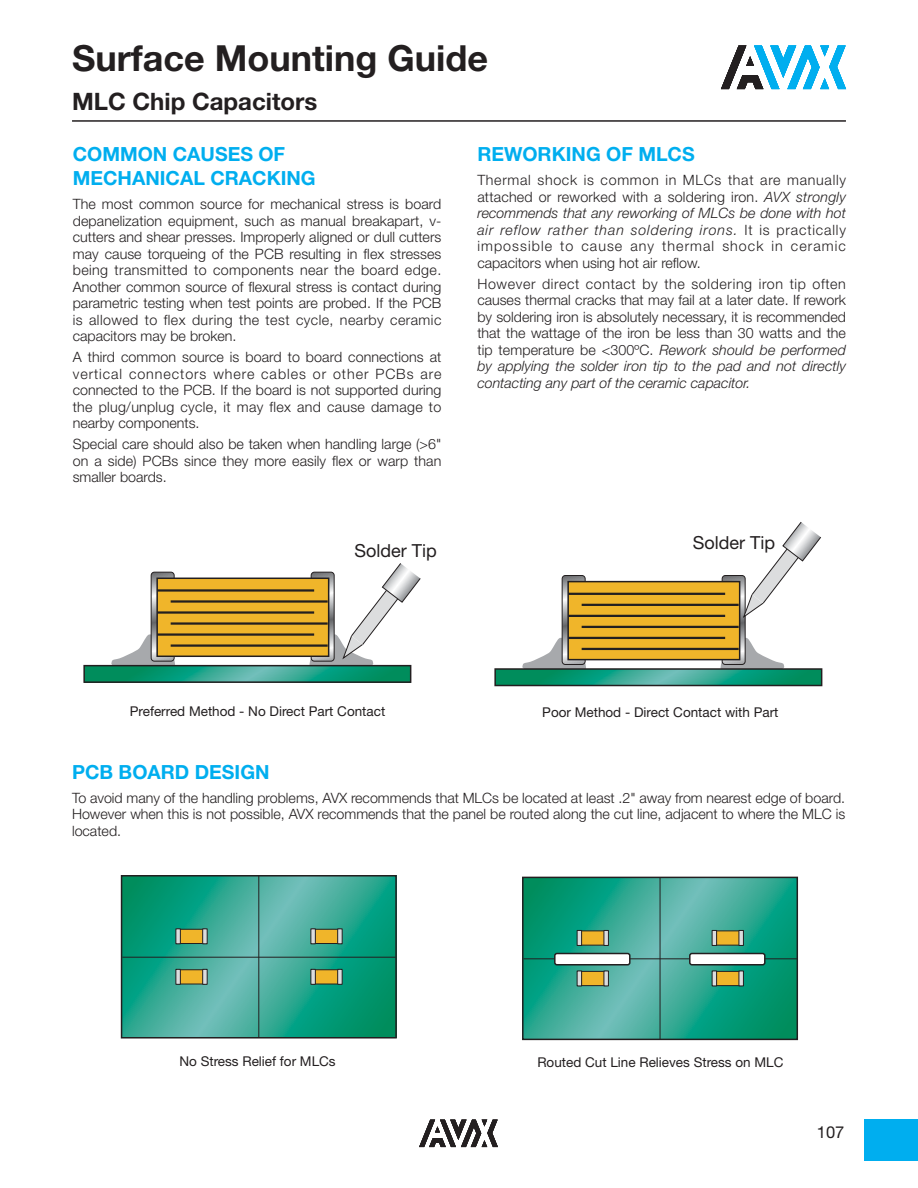
<style>
.page{position:relative;width:918px;height:1188px;background:#fff}
.page>*{position:absolute;margin:0;border:0;box-sizing:border-box;transform-origin:0 0}
.t1{font:700 36px "Helvetica Neue LT Std";color:#231f20}
.t2{font:700 24px "Helvetica Neue LT Std";color:#231f20}
.t3{font:700 19.5px/24px "Helvetica Neue LT Std";color:#00aeef}
.t4{font:18px "Helvetica Neue";color:#231f20}
.t5{font:16.5px "Helvetica Neue";color:#231f20}
.t6{font:300 14.25px/16.5px "Helvetica Neue LT Std";color:#231f20;text-align:justify}
.t7{font:13.5px "Helvetica Neue LT Std";color:#231f20}
.s1{font-style:italic}
</style>
<div class="page">
<div style="left:865px;top:1119px;width:53px;height:42px;background:#00aeef"></div>
<hr style="left:72px;top:120px;width:774px;height:2px;background:#231f20">
<svg style="left:109px;top:633px;width:67px;height:32px"></svg>
<svg style="left:151px;top:572px;width:23px;height:89px"></svg>
<div style="left:151px;top:572px;width:24px;height:90px;border:1px solid #231f20;border-radius:3px"></div>
<svg style="left:86px;top:668px;width:322px;height:12px;background:#1c9e7f"></svg>
<div style="left:83px;top:665px;width:328px;height:18px;border:2px solid #231f20"></div>
<svg style="left:309px;top:563px;width:112px;height:105px"></svg>
<div style="left:156px;top:578px;width:173px;height:79px;background:#f0b52a;border:2px solid #231f20"></div>
<hr style="left:157px;top:589px;width:157px;height:3px;background:#231f20">
<hr style="left:171px;top:600px;width:157px;height:3px;background:#231f20">
<hr style="left:157px;top:611px;width:157px;height:3px;background:#231f20">
<hr style="left:171px;top:622px;width:157px;height:3px;background:#231f20">
<hr style="left:157px;top:633px;width:157px;height:3px;background:#231f20">
<hr style="left:171px;top:644px;width:157px;height:3px;background:#231f20">
<svg style="left:522px;top:637px;width:65px;height:31px"></svg>
<svg style="left:720px;top:638px;width:65px;height:30px"></svg>
<svg style="left:722px;top:576px;width:23px;height:89px"></svg>
<div style="left:722px;top:575px;width:24px;height:90px;border:1px solid #231f20;border-radius:3px"></div>
<svg style="left:562px;top:576px;width:23px;height:89px"></svg>
<div style="left:562px;top:575px;width:24px;height:90px;border:1px solid #231f20;border-radius:3px"></div>
<svg style="left:497px;top:671px;width:322px;height:12px;background:#1c9e7f"></svg>
<div style="left:494px;top:668px;width:328px;height:18px;border:2px solid #231f20"></div>
<svg style="left:742px;top:522px;width:79px;height:97px"></svg>
<div style="left:567px;top:581px;width:173px;height:79px;background:#f0b52a;border:2px solid #231f20"></div>
<hr style="left:568px;top:593px;width:157px;height:2px;background:#231f20">
<hr style="left:582px;top:604px;width:157px;height:2px;background:#231f20">
<hr style="left:568px;top:615px;width:157px;height:2px;background:#231f20">
<hr style="left:582px;top:626px;width:157px;height:2px;background:#231f20">
<hr style="left:568px;top:637px;width:157px;height:2px;background:#231f20">
<hr style="left:582px;top:648px;width:157px;height:2px;background:#231f20">
<svg style="left:124px;top:878px;width:270px;height:158px;background:#2ea790"></svg>
<div style="left:121px;top:875px;width:276px;height:164px;border:2px solid #231f20"></div>
<div style="left:177px;top:929px;width:28px;height:15px;background:#f0b52a;border:1px solid #231f20"></div>
<svg style="left:176px;top:929px;width:5px;height:15px"></svg>
<svg style="left:202px;top:929px;width:5px;height:15px"></svg>
<div style="left:177px;top:970px;width:28px;height:14px;background:#f0b52a"></div>
<svg style="left:176px;top:969px;width:5px;height:16px"></svg>
<svg style="left:202px;top:969px;width:5px;height:16px"></svg>
<div style="left:312px;top:929px;width:28px;height:15px;background:#f0b52a;border:1px solid #231f20"></div>
<svg style="left:311px;top:929px;width:5px;height:15px"></svg>
<svg style="left:337px;top:929px;width:5px;height:15px"></svg>
<div style="left:312px;top:970px;width:28px;height:14px;background:#f0b52a"></div>
<svg style="left:311px;top:969px;width:5px;height:16px"></svg>
<svg style="left:337px;top:969px;width:5px;height:16px"></svg>
<hr style="left:258px;top:876px;width:1px;height:162px;background:#231f20">
<hr style="left:122px;top:957px;width:274px;height:1px;background:#231f20">
<svg style="left:525px;top:880px;width:270px;height:157px;background:#2fa790"></svg>
<div style="left:522px;top:877px;width:276px;height:163px;border:2px solid #231f20"></div>
<div style="left:578px;top:931px;width:28px;height:14px;background:#f0b52a"></div>
<svg style="left:577px;top:930px;width:5px;height:16px"></svg>
<svg style="left:604px;top:930px;width:5px;height:16px"></svg>
<div style="left:578px;top:971px;width:28px;height:15px;background:#f0b52a;border:1px solid #231f20"></div>
<svg style="left:577px;top:971px;width:5px;height:15px"></svg>
<svg style="left:604px;top:971px;width:5px;height:15px"></svg>
<div style="left:713px;top:931px;width:28px;height:14px;background:#f0b52a"></div>
<svg style="left:712px;top:930px;width:5px;height:16px"></svg>
<svg style="left:739px;top:930px;width:5px;height:16px"></svg>
<div style="left:713px;top:971px;width:28px;height:15px;background:#f0b52a;border:1px solid #231f20"></div>
<svg style="left:712px;top:971px;width:5px;height:15px"></svg>
<svg style="left:739px;top:971px;width:5px;height:15px"></svg>
<hr style="left:660px;top:878px;width:1px;height:161px;background:#231f20">
<hr style="left:524px;top:958px;width:273px;height:1px;background:#231f20">
<div style="left:554px;top:953px;width:77px;height:13px;background:#fff;border:2px solid #231f20;border-radius:2px"></div>
<div style="left:689px;top:953px;width:77px;height:13px;background:#fff;border:2px solid #231f20;border-radius:2px"></div>
<svg style="left:721px;top:46px;width:125px;height:43px"></svg>
<svg style="left:419px;top:1120px;width:79px;height:27px"></svg>
<h1 class="t1" style="left:72px;top:45px;width:417px">Surface Mounting Guide</h1>
<h2 class="t2" style="left:72px;top:93px;width:247px">MLC Chip Capacitors</h2>
<h3 class="t3" style="left:73px;top:144px;width:244px">COMMON CAUSES OF<br>MECHANICAL CRACKING</h3>
<p class="t6" style="left:73px;top:197px;width:370px">The most common source for mechanical stress is board depanelization equipment, such as manual breakapart, v&shy;cutters and shear presses. Improperly aligned or dull cutters may cause torqueing of the PCB resulting in flex stresses being transmitted to components near the board edge.<br>Another common source of flexural stress is contact during parametric testing when test points are probed. If the PCB is allowed to flex during the test cycle, nearby ceramic capacitors may be broken.</p>
<p class="t6" style="left:73px;top:350px;width:370px">A third common source is board to board connections at vertical connectors where cables or other PCBs are connected to the PCB. If the board is not supported during the plug/unplug cycle, it may flex and cause damage to nearby components.</p>
<p class="t6" style="left:73px;top:437px;width:370px">Special care should also be taken when handling large (&gt;6" on a side) PCBs since they more easily flex or warp than smaller boards.</p>
<h3 class="t3" style="left:477px;top:144px;width:219px">REWORKING OF MLCS</h3>
<p class="t6" style="left:477px;top:173px;width:370px">Thermal shock is common in MLCs that are manually attached or reworked with a soldering iron. <span class="s1">AVX strongly recommends that any reworking of MLCs be done with hot air reflow rather than soldering irons.</span> It is practically impossible to cause any thermal shock in ceramic capacitors when using hot air reflow.</p>
<p class="t6" style="left:477px;top:277px;width:370px">However direct contact by the soldering iron tip often causes thermal cracks that may fail at a later date. If rework by soldering iron is absolutely necessary, it is recommended that the wattage of the iron be less than 30 watts and the tip temperature be &lt;300ºC. <span class="s1">Rework should be performed by applying the solder iron tip to the pad and not directly contacting any part of the ceramic capacitor.</span></p>
<p class="t4" style="left:355px;top:544px;width:84px">Solder Tip</p>
<p class="t4" style="left:693px;top:536px;width:84px">Solder Tip</p>
<p class="t7" style="left:130px;top:707px;width:257px">Preferred Method - No Direct Part Contact</p>
<p class="t7" style="left:542px;top:707px;width:238px">Poor Method - Direct Contact with Part</p>
<h3 class="t3" style="left:72px;top:762px;width:199px">PCB BOARD DESIGN</h3>
<p class="t6" style="left:72px;top:791px;width:775px">To avoid many of the handling problems, AVX recommends that MLCs be located at least .2" away from nearest edge of board.<br>However when this is not possible, AVX recommends that the panel be routed along the cut line, adjacent to where the MLC is located.</p>
<p class="t7" style="left:179px;top:1057px;width:158px">No Stress Relief for MLCs</p>
<p class="t7" style="left:537px;top:1057px;width:248px">Routed Cut Line Relieves Stress on MLC</p>
<p class="t5" style="left:817px;top:1126px;width:29px">107</p>
</div>
